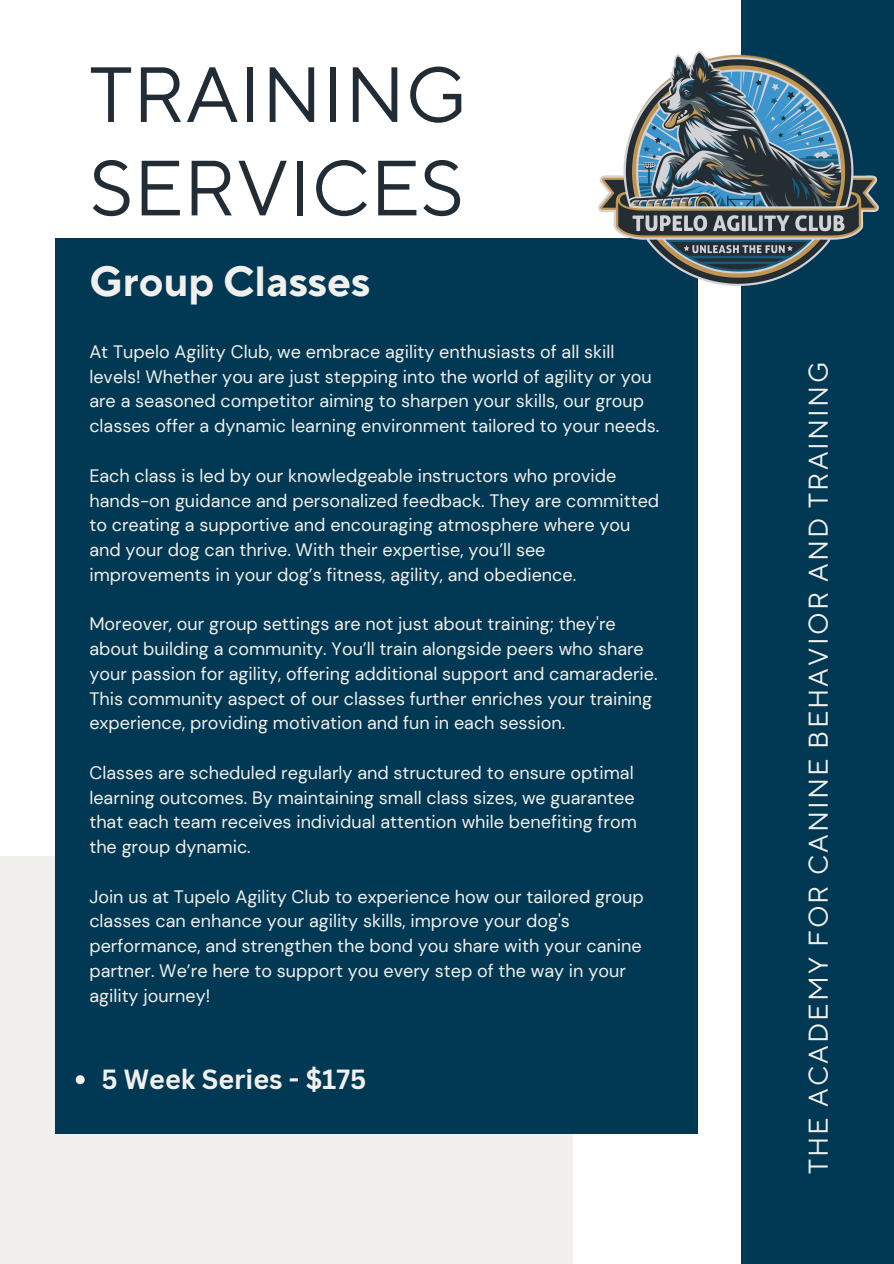
<style>
.page{position:relative;width:894px;height:1264px;background:#fff}
.page>*{position:absolute;margin:0;border:0;box-sizing:border-box;transform-origin:0 0}
.t1{font:78px/93.3px "TT Norms Pro";color:#222c35}
.t2{font:700 42px "TT Norms Pro";color:#f2f0ec}
.t3{font:27px "TT Norms Pro";letter-spacing:.08em;color:#f2f0ec}
.t4{font:700 27px "Canva Sans";color:#f2f0ec}
.t5{font:18px/24.8px "DM Sans";color:#f2f0ec}
</style>
<div class="page">
<div style="left:0;top:856px;width:572px;height:407px;background:#f2f0ec"></div>
<div style="left:740px;top:0;width:153px;height:1263px;background:#013853"></div>
<div style="left:55px;top:238px;width:642px;height:895px;background:#013853"></div>
<svg style="left:76px;top:1075px;width:9px;height:9px"></svg>
<img style="left:598px;top:51px;width:280px;height:234px">
<p class="t1" style="left:89px;top:51px;width:379px">TRAINING<br>SERVICES</p>
<p class="t2" style="left:89px;top:256px;width:282px">Group Classes</p>
<h1 class="t5" style="left:89px;top:339px;width:571px">At Tupelo Agility Club, we embrace agility enthusiasts of all skill levels! Whether you are just stepping into the world of agility or you are a seasoned competitor aiming to sharpen your skills, our group classes offer a dynamic learning environment tailored to your needs.</h1>
<p class="t5" style="left:89px;top:463px;width:571px">Each class is led by our knowledgeable instructors who provide hands-on guidance and personalized feedback. They are committed to creating a supportive and encouraging atmosphere where you and your dog can thrive. With their expertise, you’ll see improvements in your dog’s fitness, agility, and obedience.</p>
<p class="t5" style="left:89px;top:612px;width:569px">Moreover, our group settings are not just about training; they're about building a community. You’ll train alongside peers who share your passion for agility, offering additional support and camaraderie.<br>This community aspect of our classes further enriches your training experience, providing motivation and fun in each session.</p>
<h2 class="t5" style="left:89px;top:760px;width:549px">Classes are scheduled regularly and structured to ensure optimal learning outcomes. By maintaining small class sizes, we guarantee that each team receives individual attention while benefiting from the group dynamic.</h2>
<p class="t5" style="left:89px;top:884px;width:556px">Join us at Tupelo Agility Club to experience how our tailored group classes can enhance your agility skills, improve your dog's performance, and strengthen the bond you share with your canine partner. We’re here to support you every step of the way in your agility journey!</p>
<p class="t4" style="left:101px;top:1059px;width:266px">5 Week Series - $175</p>
<p class="t3" style="left:802px;top:1174px;width:813px;rotate:-90deg">THE ACADEMY FOR CANINE BEHAVIOR AND TRAINING</p>
</div>
